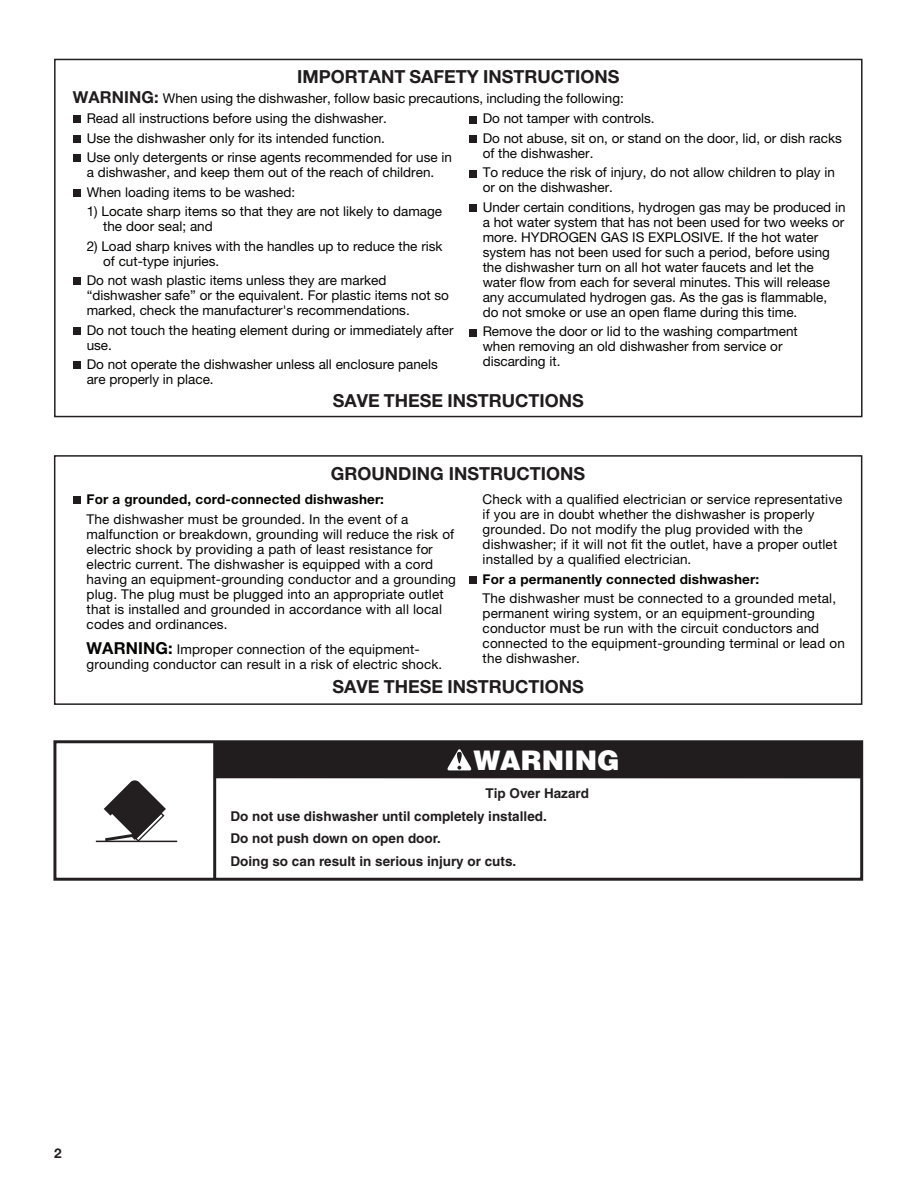
<style>
.page{position:relative;width:918px;height:1188px;background:#fff}
.page>*{position:absolute;margin:0;border:0;box-sizing:border-box;transform-origin:0 0}
.t1{font:900 27px "Helvetica";color:#fff}
.t2{font:700 18px "Helvetica Neue";color:#211d1e}
.t3{font:13.5px/15px "Helvetica Neue";color:#040503}
.t4{font:700 13.5px/22.5px "Helvetica";color:#211d1e}
.t5{font:700 13.5px "Helvetica Neue LT Std";color:#231f20}
.s1{font-weight:700;font-size:16.5px;color:#211d1e}
.s2{font-weight:700}
.s3{font-weight:700;font-size:16.5px}
.s4{color:#231f20}
</style>
<div class="page">
<div style="left:54px;top:59px;width:809px;height:358px;border:2px solid #231f20"></div>
<div style="left:73px;top:116px;width:7px;height:7px;background:#211d1e"></div>
<div style="left:73px;top:135px;width:7px;height:8px;background:#211d1e"></div>
<div style="left:73px;top:155px;width:7px;height:7px;background:#211d1e"></div>
<div style="left:73px;top:189px;width:7px;height:8px;background:#211d1e"></div>
<div style="left:73px;top:278px;width:7px;height:7px;background:#211d1e"></div>
<div style="left:73px;top:327px;width:7px;height:8px;background:#211d1e"></div>
<div style="left:73px;top:362px;width:7px;height:7px;background:#211d1e"></div>
<div style="left:469px;top:116px;width:7px;height:7px;background:#211d1e"></div>
<div style="left:469px;top:136px;width:7px;height:7px;background:#211d1e"></div>
<div style="left:469px;top:170px;width:7px;height:7px;background:#211d1e"></div>
<div style="left:469px;top:205px;width:7px;height:7px;background:#211d1e"></div>
<div style="left:469px;top:329px;width:7px;height:7px;background:#211d1e"></div>
<div style="left:54px;top:455px;width:808px;height:250px;border:2px solid #231f20"></div>
<div style="left:73px;top:496px;width:7px;height:7px;background:#211d1e"></div>
<div style="left:469px;top:576px;width:7px;height:7px;background:#211d1e"></div>
<hr style="left:96px;top:841px;width:81px;height:1px;background:#231f20">
<svg style="left:104px;top:780px;width:62px;height:63px"></svg>
<div style="left:53px;top:740px;width:810px;height:141px;border:3px solid #231f20"></div>
<hr style="left:213px;top:742px;width:3px;height:137px;background:#231f20">
<div style="left:214px;top:742px;width:648px;height:36px;background:#211d1e"></div>
<svg style="left:447px;top:749px;width:25px;height:21px"></svg>
<p class="t2" style="left:297px;top:66px;width:324px">IMPORTANT SAFETY INSTRUCTIONS</p>
<p class="t3" style="left:73px;top:91px;width:553px"><span class="s1">WARNING:</span> When using the dishwasher, follow basic precautions, including the following:</p>
<p class="t3" style="left:87px;top:108px;width:367px;line-height:19.5px">Read all instructions before using the dishwasher.<br>Use the dishwasher only for its intended function.<br>Use only detergents or rinse agents recommended for use in</p>
<p class="t3" style="left:87px;top:162px;width:349px;line-height:19.5px">a dishwasher, and keep them out of the reach of children.<br>When loading items to be washed:</p>
<p class="t3" style="left:103px;top:204px;width:340px;text-indent:-17px">1) Locate sharp items so that they are not likely to damage the door seal; and</p>
<p class="t3" style="left:103px;top:238px;width:341px;text-indent:-16px">2) Load sharp knives with the handles up to reduce the risk of cut-type injuries.</p>
<p class="t3" style="left:87px;top:273px;width:364px">Do not wash plastic items unless they are marked “dishwasher safe” or the equivalent. For plastic items not so marked, check the manufacturer's recommendations.</p>
<p class="t3" style="left:87px;top:322px;width:368px">Do not touch the heating element during or immediately after use.</p>
<p class="t3" style="left:87px;top:357px;width:353px">Do not operate the dishwasher unless all enclosure panels are properly in place.</p>
<p class="t3" style="left:483px;top:109px;width:361px;line-height:19.5px">Do not tamper with controls.<br>Do not abuse, sit on, or stand on the door, lid, or dish racks</p>
<p class="t3" style="left:483px;top:143px;width:354px;line-height:19.5px">of the dishwasher.<br>To reduce the risk of injury, do not allow children to play in</p>
<p class="t3" style="left:483px;top:178px;width:364px;line-height:19.5px">or on the dishwasher.<br>Under certain conditions, hydrogen gas may be produced in</p>
<p class="t3" style="left:483px;top:214px;width:363px">a hot water system that has not been used for two weeks or more. HYDROGEN GAS IS EXPLOSIVE. If the hot water system has not been used for such a period, before using the dishwasher turn on all hot water faucets and let the water flow from each for several minutes. This will release any accumulated hydrogen gas. As the gas is flammable, do not smoke or use an open flame during this time.</p>
<p class="t3" style="left:483px;top:324px;width:317px">Remove the door or lid to the washing compartment when removing an old dishwasher from service or discarding it.</p>
<p class="t2" style="left:333px;top:389px;width:253px">SAVE THESE INSTRUCTIONS</p>
<p class="t2" style="left:331px;top:463px;width:256px">GROUNDING INSTRUCTIONS</p>
<p class="t3" style="left:87px;top:489px;width:323px;line-height:19.5px"><span class="s2">For a grounded, cord-connected dishwasher:<br></span>The dishwasher must be grounded. In the event of a</p>
<p class="t3" style="left:87px;top:526px;width:371px">malfunction or breakdown, grounding will reduce the risk of electric shock by providing a path of least resistance for electric current. The dishwasher is equipped with a cord having an equipment-grounding conductor and a grounding plug. The plug must be plugged into an appropriate outlet that is installed and grounded in accordance with all local codes and ordinances.</p>
<p class="t3" style="left:87px;top:642px;width:357px"><span class="s3">WARNING:</span> Improper connection of the equipment&shy;grounding conductor can result in a risk of electric shock.</p>
<p class="t3" style="left:483px;top:492px;width:361px">Check with a qualified electrician or service representative if you are in doubt whether the dishwasher is properly grounded. Do not modify the plug provided with the dishwasher; if it will not fit the outlet, have a proper outlet installed by a qualified electrician.</p>
<p class="t3" style="left:483px;top:569px;width:355px;line-height:19.5px"><span class="s2">For a permanently connected dishwasher:<br></span>The dishwasher must be connected to a grounded metal,</p>
<p class="t3" style="left:483px;top:606px;width:364px">permanent wiring system, or an equipment-grounding conductor must be run with the circuit conductors and connected to the equipment-grounding terminal or lead on the dishwasher.</p>
<p class="t2" style="left:333px;top:676px;width:253px">SAVE THESE INSTRUCTIONS</p>
<p class="t1" style="left:474px;top:743px;width:148px">WARNING</p>
<p class="t4" style="left:230px;top:782px;width:360px;text-indent:255px"><span class="s4">Tip Over Hazard </span>Do not use dishwasher until completely installed.<br>Do not push down on open door.<br>Doing so can result in serious injury or cuts.</p>
<p class="t5" style="left:54px;top:1145px;width:9px">2</p>
</div>
